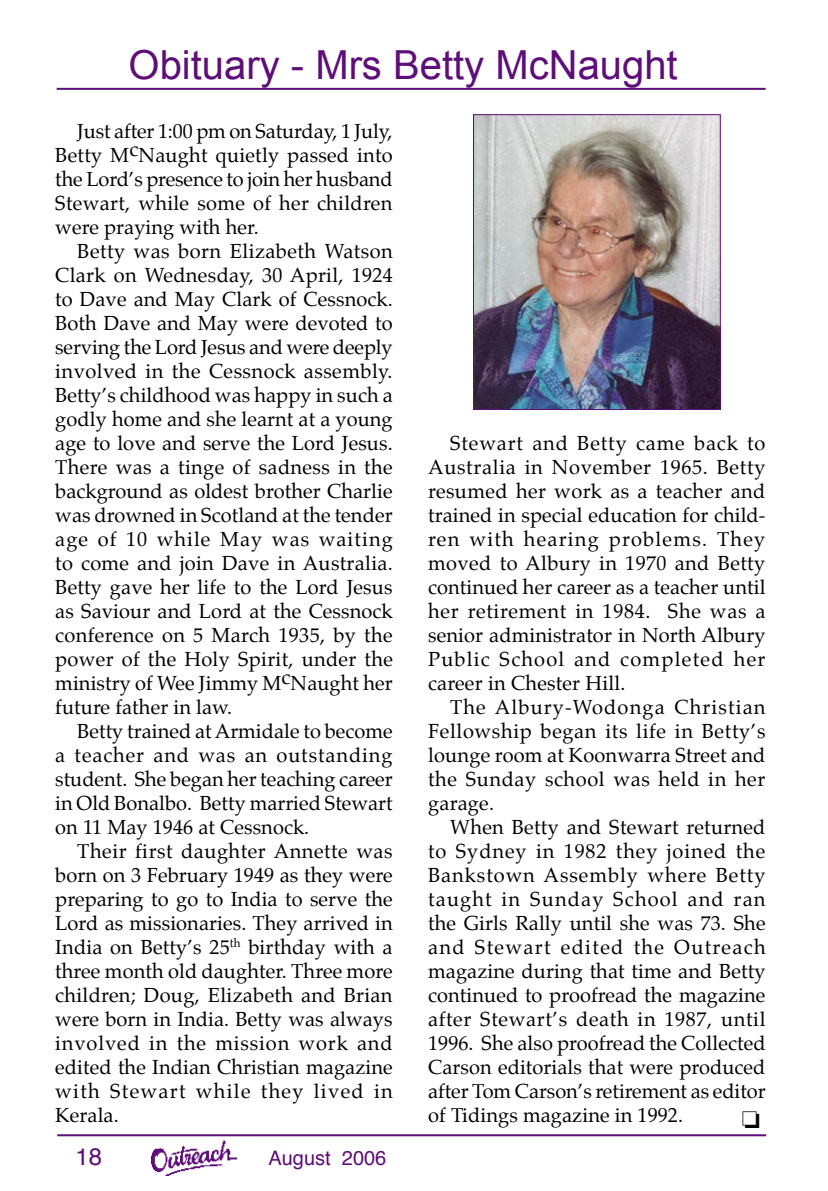
<style>
.page{position:relative;width:828px;height:1191px;background:#fff}
.page>*{position:absolute;margin:0;border:0;box-sizing:border-box;transform-origin:0 0}
.t1{font:40px "Arial";color:#5e0e78}
.t2{font:24px "Helvetica";color:#5e0e78}
.t3{font:20px/24px "Palatino";letter-spacing:.005em;color:#000;text-align:justify}
.t4{font:20px "Helvetica";color:#5e0e78}
</style>
<div class="page">
<hr style="left:57px;top:1134px;width:709px;height:2px;background:#5e0e78">
<img style="left:152px;top:1140px;width:85px;height:35px">
<img style="left:475px;top:116px;width:244px;height:292px">
<div style="left:473px;top:114px;width:248px;height:296px;border:1px solid #5e0e78"></div>
<hr style="left:57px;top:88px;width:708px;height:2px;background:#5e0e78">
<h1 class="t1" style="left:129px;top:39px;width:551px">Obituary - Mrs Betty McNaught</h1>
<p class="t3" style="left:55px;top:119px;width:339px;text-indent:22px">Just after 1:00 pm on Saturday, 1 July, Betty McNaught quietly passed into the Lord’s presence to join her husband Stewart, while some of her children were praying with her.</p>
<p class="t3" style="left:55px;top:239px;width:339px;text-indent:22px">Betty was born Elizabeth Watson Clark on Wednesday, 30 April, 1924 to Dave and May Clark of Cessnock.<br>Both Dave and May were devoted to serving the Lord Jesus and were deeply involved in the Cessnock assembly.<br>Betty’s childhood was happy in such a godly home and she learnt at a young age to love and serve the Lord Jesus.<br>There was a tinge of sadness in the background as oldest brother Charlie was drowned in Scotland at the tender age of 10 while May was waiting to come and join Dave in Australia.<br>Betty gave her life to the Lord Jesus as Saviour and Lord at the Cessnock conference on 5 March 1935, by the power of the Holy Spirit, under the ministry of Wee Jimmy McNaught her future father in law.</p>
<p class="t3" style="left:55px;top:719px;width:339px;text-indent:22px">Betty trained at Armidale to become a teacher and was an outstanding student. She began her teaching career in Old Bonalbo. Betty married Stewart on 11 May 1946 at Cessnock.</p>
<p class="t3" style="left:55px;top:839px;width:339px;text-indent:22px">Their first daughter Annette was born on 3 February 1949 as they were preparing to go to India to serve the Lord as missionaries. They arrived in India on Betty’s 25<sup>th</sup> birthday with a three month old daughter. Three more children; Doug, Elizabeth and Brian were born in India. Betty was always involved in the mission work and edited the Indian Christian magazine with Stewart while they lived in Kerala.</p>
<p class="t2" style="left:76px;top:1138px;width:28px">18</p>
<p class="t4" style="left:268px;top:1142px;width:119px">August 2006</p>
<p class="t3" style="left:428px;top:431px;width:339px;text-indent:22px">Stewart and Betty came back to Australia in November 1965. Betty resumed her work as a teacher and trained in special education for child&shy;ren with hearing problems. They moved to Albury in 1970 and Betty continued her career as a teacher until her retirement in 1984. She was a senior administrator in North Albury Public School and completed her career in Chester Hill.</p>
<p class="t3" style="left:428px;top:695px;width:339px;text-indent:22px">The Albury-Wodonga Christian Fellowship began its life in Betty’s lounge room at Koonwarra Street and the Sunday school was held in her garage.</p>
<p class="t3" style="left:428px;top:815px;width:339px;text-indent:22px">When Betty and Stewart returned to Sydney in 1982 they joined the Bankstown Assembly where Betty taught in Sunday School and ran the Girls Rally until she was 73. She and Stewart edited the Outreach magazine during that time and Betty continued to proofread the magazine after Stewart’s death in 1987, until 1996. She also proofread the Collected Carson editorials that were produced after Tom Carson’s retirement as editor of Tidings magazine in 1992.</p>
</div>
